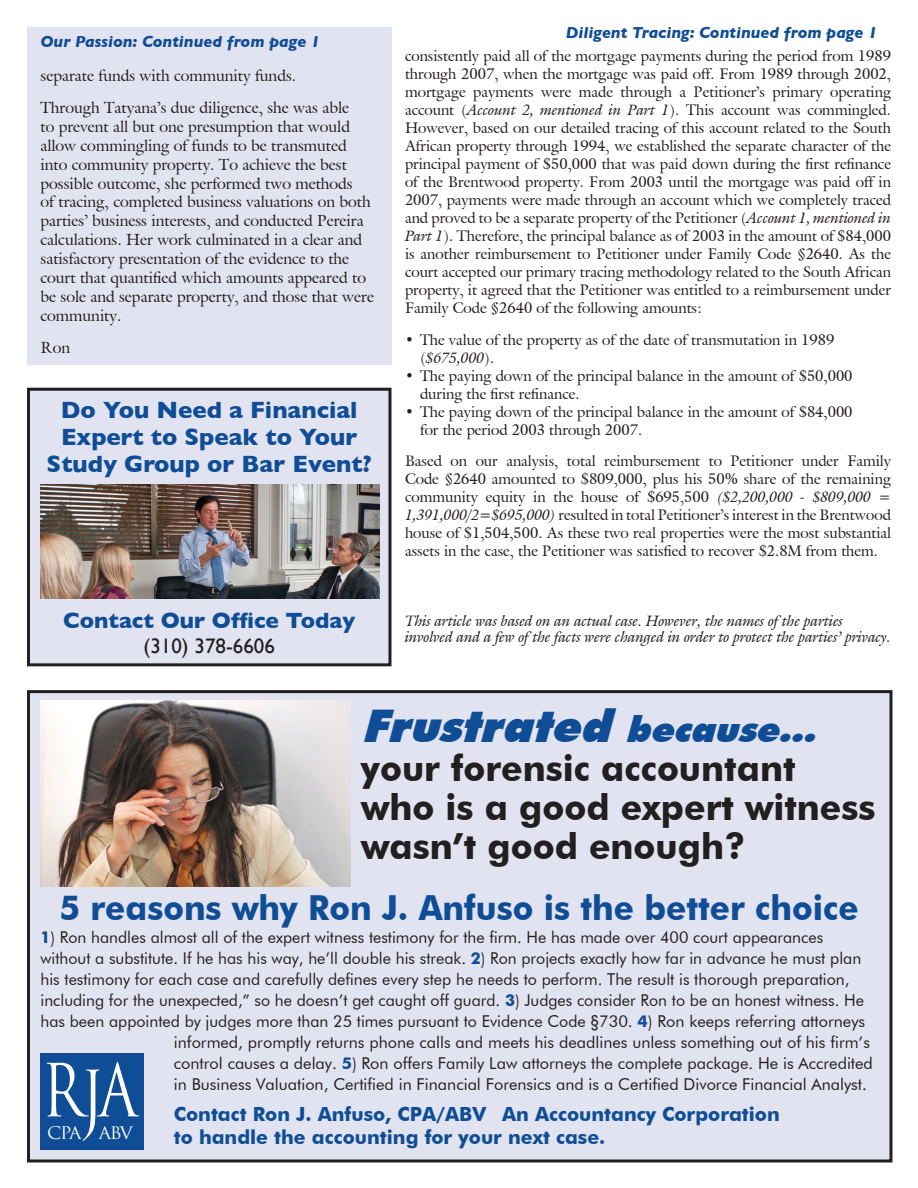
<style>
.page{position:relative;width:918px;height:1188px;background:#fff}
.page>*{position:absolute;margin:0;border:0;box-sizing:border-box;transform-origin:0 0}
.t1{font:71.1px "Trajan Pro";color:#fff;scale:.78 1}
.t2{font:italic 900 45px "Futura BT";color:#0f4d96}
.t3{font:700 36px/39px "Futura BT";color:#231f20}
.t4{font:700 34.5px "Futura BT";color:#0f4d96;scale:.96 1}
.t5{font:700 24px/27px "Gill Sans";color:#0f4d96;text-align:center}
.t6{font:700 22.5px "Gill Sans";color:#0f4d96}
.t7{font:21px "Gill Sans";color:#231f20}
.t8{font:700 19.5px "Futura BT";color:#0f4d96}
.t9{font:16.8px "Trajan Pro";letter-spacing:-.095em;color:#fff;scale:1.05 1}
.t10{font:16.35px "Futura BT";color:#231f20}
.t11{font:italic 700 16.2px "Gill Sans";color:#0f4d96}
.t12{font:15.75px/18.9px "Galliard IT Cby BT";color:#231f20}
.t13{font:15px/18px "Galliard IT Cby BT";color:#231f20}
.t14{font:italic 15px/16.5px "Galliard IT Cby BT";color:#231f20}
.s1{font-style:italic}
.s2{font-size:36px}
.s3{font-weight:700;color:#0f4d96}
</style>
<div class="page">
<div style="left:28px;top:692px;width:863px;height:469px;background:#e1e3f0"></div>
<div style="left:27px;top:690px;width:865px;height:472px;border:3px solid #231f20"></div>
<div style="left:27px;top:27px;width:365px;height:337px;background:#e1e3f0"></div>
<div style="left:40px;top:1053px;width:104px;height:97px;background:#0f4d96"></div>
<img style="left:40px;top:701px;width:311px;height:186px">
<div style="left:28px;top:389px;width:362px;height:276px;background:#e1e3f0"></div>
<div style="left:27px;top:388px;width:365px;height:278px;border:3px solid #231f20"></div>
<img style="left:40px;top:485px;width:339px;height:113px">
<p class="t11" style="left:40px;top:32px;width:281px">Our Passion: Continued from page 1</p>
<p class="t12" style="left:40px;top:65px;width:257px">separate funds with community funds.</p>
<p class="t12" style="left:40px;top:98px;width:335px">Through Tatyana’s due diligence, she was able<br>to prevent all but one presumption that would allow commingling of funds to be transmuted into community property. To achieve the best possible outcome, she performed two methods<br>of tracing, completed business valuations on both parties’ business interests, and conducted Pereira calculations. Her work culminated in a clear and satisfactory presentation of the evidence to the court that quantified which amounts appeared to be sole and separate property, and those that were community.</p>
<p class="t12" style="left:40px;top:338px;width:31px">Ron</p>
<p class="t5" style="left:61px;top:396px;width:298px">Do You Need a Financial</p>
<p class="t5" style="left:47px;top:423px;width:327px">Expert to Speak to Your<br>Study Group or Bar Event?</p>
<p class="t6" style="left:63px;top:602px;width:294px">Contact Our Office Today</p>
<p class="t7" style="left:144px;top:633px;width:133px">(310) 378-6606</p>
<p class="t11" style="left:566px;top:23px;width:313px">Diligent Tracing: Continued from page 1</p>
<p class="t13" style="left:405px;top:47px;width:488px;text-align:justify">consistently paid all of the mortgage payments during the period from 1989 through 2007, when the mortgage was paid off. From 1989 through 2002, mortgage payments were made through a Petitioner’s primary operating account (<span class="s1">Account 2, mentioned in Part 1</span>). This account was commingled.<br>However, based on our detailed tracing of this account related to the South African property through 1994, we established the separate character of the principal payment of $50,000 that was paid down during the first refinance of the Brentwood property. From 2003 until the mortgage was paid off in 2007, payments were made through an account which we completely traced and proved to be a separate property of the Petitioner (<span class="s1">Account 1, mentioned in Part 1</span>). Therefore, the principal balance as of 2003 in the amount of $84,000 is another reimbursement to Petitioner under Family Code §2640. As the court accepted our primary tracing methodology related to the South African property, it agreed that the Petitioner was entitled to a reimbursement under Family Code §2640 of the following amounts:</p>
<p class="t13" style="left:420px;top:331px;width:416px;text-indent:-15px">• The value of the property as of the date of transmutation in 1989 (<span class="s1">$675,000</span>).</p>
<p class="t13" style="left:420px;top:367px;width:434px;text-indent:-15px">• The paying down of the principal balance in the amount of $50,000 during the first refinance.</p>
<p class="t13" style="left:420px;top:403px;width:434px;text-indent:-15px">• The paying down of the principal balance in the amount of $84,000 for the period 2003 through 2007.</p>
<p class="t13" style="left:405px;top:452px;width:488px;text-align:justify">Based on our analysis, total reimbursement to Petitioner under Family Code §2640 amounted to $809,000, plus his 50% share of the remaining community equity in the house of $695,500 <span class="s1">($2,200,000 - $809,000 = 1,391,000/2=$695,000)</span> resulted in total Petitioner’s interest in the Brentwood house of $1,504,500. As these two real properties were the most substantial assets in the case, the Petitioner was satisfied to recover $2.8M from them.</p>
<p class="t14" style="left:405px;top:612px;width:488px">This article was based on an actual case. However, the names of the parties involved and a few of the facts were changed in order to protect the parties’ privacy.</p>
<p class="t2" style="left:361px;top:699px;width:467px">Frustrated <span class="s2">because...</span></p>
<p class="t3" style="left:361px;top:749px;width:516px">your forensic accountant who is a good expert witness wasn’t good enough?</p>
<p class="t4" style="left:59px;top:886px;width:834px">5 reasons why Ron J. Anfuso is the better choice</p>
<p class="t10" style="left:40px;top:927px;width:784px"><span class="s3">1</span>) Ron handles almost all of the expert witness testimony for the firm. He has made over 400 court appearances</p>
<p class="t10" style="left:40px;top:948px;width:822px">without a substitute. If he has his way, he’ll double his streak. <span class="s3">2</span>) Ron projects exactly how far in advance he must plan</p>
<p class="t10" style="left:40px;top:969px;width:811px">his testimony for each case and carefully defines every step he needs to perform. The result is thorough preparation,</p>
<p class="t10" style="left:40px;top:990px;width:825px">including for the unexpected,” so he doesn’t get caught off guard. <span class="s3">3</span>) Judges consider Ron to be an honest witness. He</p>
<p class="t10" style="left:40px;top:1011px;width:826px">has been appointed by judges more than 25 times pursuant to Evidence Code §730. <span class="s3">4</span>) Ron keeps referring attorneys</p>
<p class="t10" style="left:174px;top:1032px;width:698px">informed, promptly returns phone calls and meets his deadlines unless something out of his firm’s</p>
<p class="t10" style="left:174px;top:1053px;width:701px">control causes a delay. <span class="s3">5</span>) Ron offers Family Law attorneys the complete package. He is Accredited</p>
<p class="t10" style="left:174px;top:1074px;width:695px">in Business Valuation, Certified in Financial Forensics and is a Certified Divorce Financial Analyst.</p>
<p class="t1" style="left:42px;top:1045px;width:124px">RJA</p>
<p class="t8" style="left:174px;top:1103px;width:607px">Contact Ron J. Anfuso, CPA/ABV An Accountancy Corporation</p>
<p class="t8" style="left:174px;top:1125px;width:433px">to handle the accounting for your next case.</p>
<p class="t9" style="left:47px;top:1122px;width:83px">CPA ABV</p>
</div>
